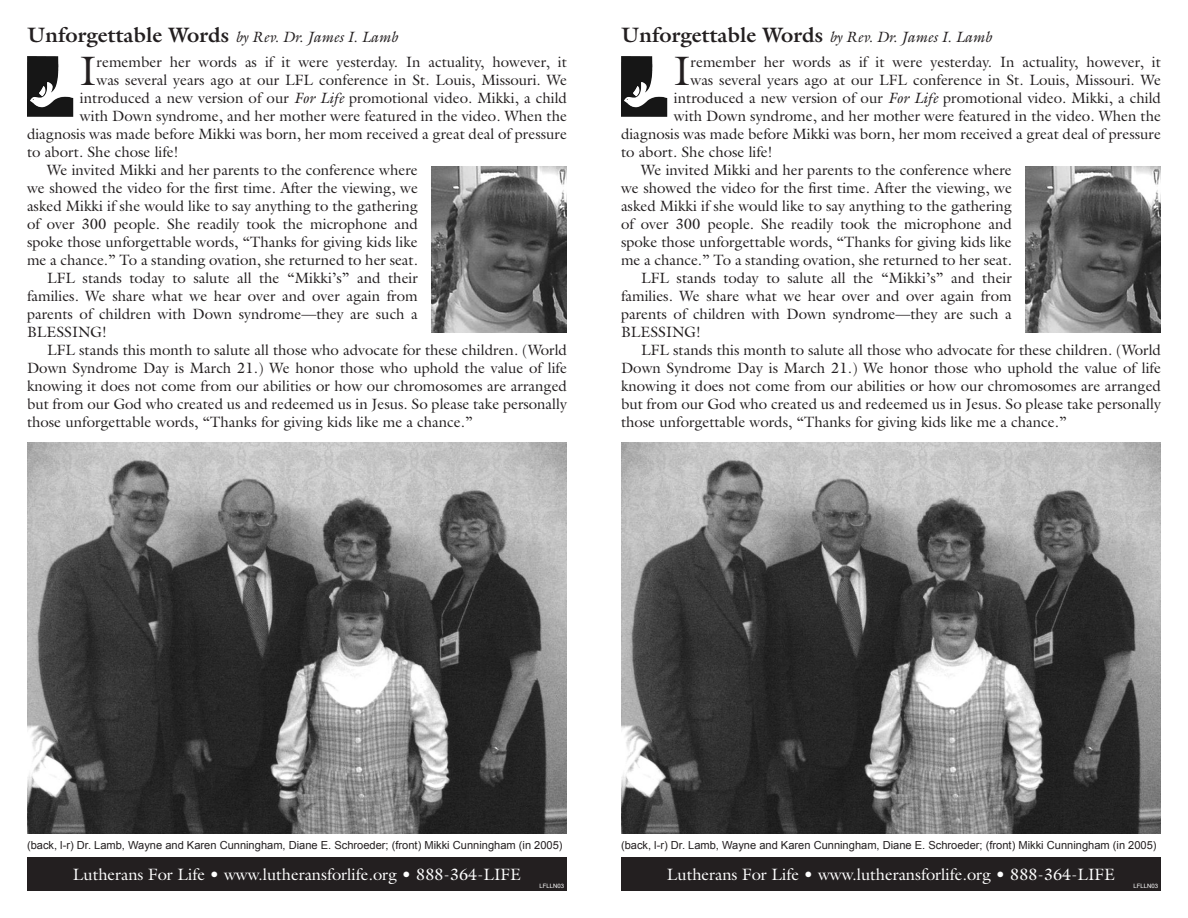
<style>
.page{position:relative;width:1188px;height:918px;background:#fff}
.page>*{position:absolute;margin:0;border:0;box-sizing:border-box;transform-origin:0 0}
.t1{font:41.4px "Galliard Std";color:#231f20}
.t2{font:16.5px "Galliard Std";color:#fff}
.t3{font:15px/18px "Galliard Std";color:#231f20;text-align:justify}
.LD_article_headline{font:italic 15px "Galliard Std";color:#231f20}
.t4{font:11.1px "Arial";color:#231f20}
.t5{font:6px "Arial";color:#fff}
.s1{font-weight:700;font-style:normal;font-size:21px}
.s2{font-style:italic}
</style>
<div class="page">
<div style="left:621px;top:857px;width:540px;height:34px;background:#231f20"></div>
<img style="left:621px;top:56px;width:46px;height:61px">
<img style="left:621px;top:442px;width:540px;height:392px">
<img style="left:1025px;top:166px;width:136px;height:167px">
<div style="left:27px;top:857px;width:540px;height:34px;background:#231f20"></div>
<img style="left:27px;top:56px;width:46px;height:61px">
<img style="left:27px;top:442px;width:540px;height:392px">
<img style="left:431px;top:166px;width:136px;height:167px">
<p class="LD_article_headline" style="left:27px;top:28px;width:372px"><span class="s1">Unforgettable Words</span> by Rev. Dr. James I. Lamb</p>
<p class="t1" style="left:80px;top:45px;width:18px">I</p>
<p class="t3" style="left:97px;top:53px;width:472px">remember her words as if it were yesterday. In actuality, however, it</p>
<p class="t3" style="left:97px;top:71px;width:472px">was several years ago at our LFL conference in St. Louis, Missouri. We</p>
<p class="t3" style="left:80px;top:89px;width:489px">introduced a new version of our <span class="s2">For Life</span> promotional video. Mikki, a child</p>
<p class="t3" style="left:80px;top:107px;width:488px">with Down syndrome, and her mother were featured in the video. When the</p>
<p class="t3" style="left:27px;top:125px;width:542px">diagnosis was made before Mikki was born, her mom received a great deal of pressure</p>
<p class="t3" style="left:27px;top:143px;width:153px">to abort. She chose life!</p>
<p class="t3" style="left:27px;top:161px;width:392px;text-indent:20px">We invited Mikki and her parents to the conference where we showed the video for the first time. After the viewing, we asked Mikki if she would like to say anything to the gathering of over 300 people. She readily took the microphone and spoke those unforgettable words, “Thanks for giving kids like me a chance.” To a standing ovation, she returned to her seat.</p>
<p class="t3" style="left:27px;top:269px;width:392px;text-indent:20px">LFL stands today to salute all the “Mikki’s” and their families. We share what we hear over and over again from parents of children with Down syndrome—they are such a BLESSING!</p>
<p class="t3" style="left:27px;top:341px;width:542px;text-indent:20px">LFL stands this month to salute all those who advocate for these children. (World Down Syndrome Day is March 21.) We honor those who uphold the value of life knowing it does not come from our abilities or how our chromosomes are arranged but from our God who created us and redeemed us in Jesus. So please take personally those unforgettable words, “Thanks for giving kids like me a chance.”</p>
<p class="LD_article_headline" style="left:621px;top:28px;width:372px"><span class="s1">Unforgettable Words</span> by Rev. Dr. James I. Lamb</p>
<p class="t1" style="left:674px;top:45px;width:18px">I</p>
<p class="t3" style="left:691px;top:53px;width:472px">remember her words as if it were yesterday. In actuality, however, it</p>
<p class="t3" style="left:691px;top:71px;width:472px">was several years ago at our LFL conference in St. Louis, Missouri. We</p>
<p class="t3" style="left:674px;top:89px;width:489px">introduced a new version of our <span class="s2">For Life</span> promotional video. Mikki, a child</p>
<p class="t3" style="left:674px;top:107px;width:488px">with Down syndrome, and her mother were featured in the video. When the</p>
<p class="t3" style="left:621px;top:125px;width:542px">diagnosis was made before Mikki was born, her mom received a great deal of pressure</p>
<p class="t3" style="left:621px;top:143px;width:153px">to abort. She chose life!</p>
<p class="t3" style="left:621px;top:161px;width:392px;text-indent:20px">We invited Mikki and her parents to the conference where we showed the video for the first time. After the viewing, we asked Mikki if she would like to say anything to the gathering of over 300 people. She readily took the microphone and spoke those unforgettable words, “Thanks for giving kids like me a chance.” To a standing ovation, she returned to her seat.</p>
<p class="t3" style="left:621px;top:269px;width:392px;text-indent:20px">LFL stands today to salute all the “Mikki’s” and their families. We share what we hear over and over again from parents of children with Down syndrome—they are such a BLESSING!</p>
<p class="t3" style="left:621px;top:341px;width:542px;text-indent:20px">LFL stands this month to salute all those who advocate for these children. (World Down Syndrome Day is March 21.) We honor those who uphold the value of life knowing it does not come from our abilities or how our chromosomes are arranged but from our God who created us and redeemed us in Jesus. So please take personally those unforgettable words, “Thanks for giving kids like me a chance.”</p>
<p class="t4" style="left:27px;top:837px;width:537px">(back, l-r) Dr. Lamb, Wayne and Karen Cunningham, Diane E. Schroeder; (front) Mikki Cunningham (in 2005)</p>
<p class="t4" style="left:621px;top:837px;width:537px">(back, l-r) Dr. Lamb, Wayne and Karen Cunningham, Diane E. Schroeder; (front) Mikki Cunningham (in 2005)</p>
<p class="t2" style="left:73px;top:864px;width:450px">Lutherans For Life • www.lutheransforlife.org • 888-364-LIFE</p>
<p class="t5" style="left:540px;top:882px;width:26px">LFLLN03</p>
<p class="t2" style="left:667px;top:864px;width:450px">Lutherans For Life • www.lutheransforlife.org • 888-364-LIFE</p>
<p class="t5" style="left:1134px;top:882px;width:26px">LFLLN03</p>
</div>
